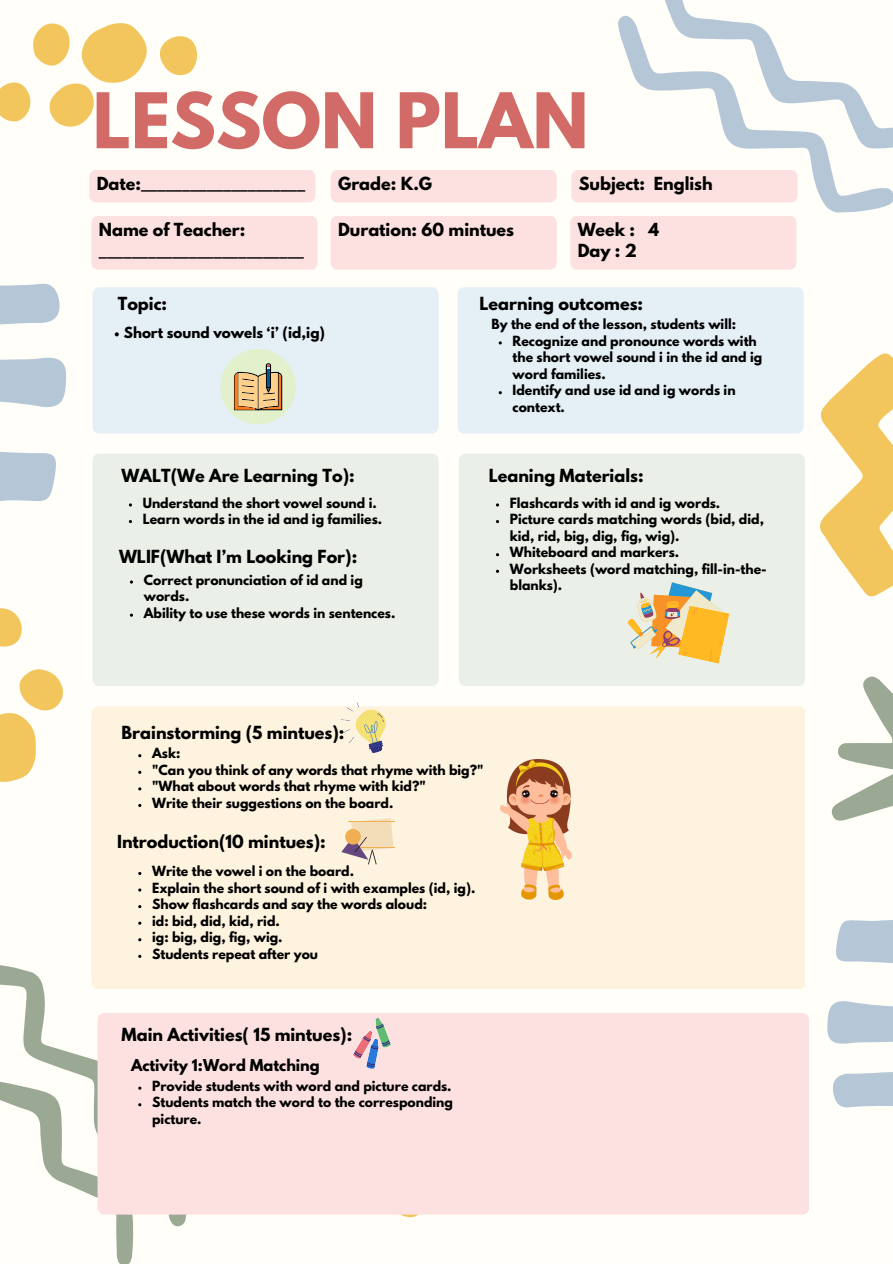
<style>
.page{position:relative;width:893px;height:1264px;background:#fff}
.page>*{position:absolute;margin:0;border:0;box-sizing:border-box;transform-origin:0 0}
.t1{font:700 67.8px "League Spartan";color:#d26a68}
.t2{font:700 16.05px/21.3px "League Spartan";color:#000}
.t3{font:700 14.55px "League Spartan";color:#000}
.t4{font:700 13.65px "League Spartan";color:#000}
.t5{font:700 12.45px/16.5px "League Spartan";color:#000}
</style>
<div class="page">
<div style="left:0;top:0;width:892px;height:1263px;background:#fffef8"></div>
<div style="left:91px;top:706px;width:714px;height:283px;background:#fdf3de"></div>
<svg style="left:0;top:940px;width:238px;height:286px;fill:#fdf3de"></svg>
<svg style="left:0;top:998px;width:180px;height:265px"></svg>
<svg style="left:385px;top:1214px;width:359px;height:4px"></svg>
<div style="left:98px;top:1012px;width:710px;height:202px;background:#fde1e1"></div>
<div style="left:93px;top:454px;width:345px;height:232px;background:#eaefe7"></div>
<div style="left:459px;top:454px;width:345px;height:232px;background:#eaefe7"></div>
<div style="left:93px;top:287px;width:345px;height:146px;background:#e5eff6"></div>
<div style="left:457px;top:287px;width:346px;height:146px;background:#e5eff6"></div>
<div style="left:89px;top:170px;width:226px;height:32px;background:#fde1e1"></div>
<div style="left:330px;top:170px;width:226px;height:32px;background:#fde1e1"></div>
<svg style="left:571px;top:170px;width:13px;height:32px"></svg>
<svg style="left:831px;top:676px;width:61px;height:145px"></svg>
<svg style="left:760px;top:337px;width:132px;height:270px"></svg>
<svg style="left:836px;top:920px;width:56px;height:43px;background:#bacbd8"></svg>
<svg style="left:827px;top:1001px;width:65px;height:42px;background:#bcccd9"></svg>
<svg style="left:833px;top:1072px;width:59px;height:36px;background:#bdcdd9"></svg>
<svg style="left:0;top:669px;width:63px;height:113px"></svg>
<svg style="left:0;top:608px;width:22px;height:38px"></svg>
<svg style="left:0;top:451px;width:56px;height:50px;background:#bbccd9"></svg>
<svg style="left:0;top:357px;width:66px;height:50px;background:#bdcdd9"></svg>
<svg style="left:0;top:283px;width:60px;height:42px;background:#bfceda"></svg>
<svg style="left:584px;top:15px;width:308px;height:218px"></svg>
<svg style="left:625px;top:0;width:267px;height:164px"></svg>
<svg style="left:0;top:23px;width:197px;height:104px"></svg>
<div style="left:91px;top:216px;width:226px;height:54px;background:#fde1e1"></div>
<div style="left:330px;top:216px;width:226px;height:54px;background:#fde1e1"></div>
<div style="left:570px;top:216px;width:226px;height:54px;background:#fde1e1"></div>
<img style="left:341px;top:702px;width:44px;height:51px">
<img style="left:353px;top:1018px;width:37px;height:50px">
<hr style="left:348px;top:821px;width:47px;height:1px;background:#f1af54">
<hr style="left:348px;top:847px;width:47px;height:1px;background:#f1af54">
<svg style="left:341px;top:818px;width:52px;height:46px;background:#e6cfb3"></svg>
<svg style="left:220px;top:349px;width:76px;height:75px;background:#d9d3b3"></svg>
<svg style="left:627px;top:582px;width:102px;height:81px;background:#e4c990"></svg>
<img style="left:500px;top:759px;width:71px;height:140px">
<svg style="left:115px;top:332px;width:4px;height:4px"></svg>
<svg style="left:498px;top:341px;width:4px;height:3px"></svg>
<svg style="left:498px;top:391px;width:4px;height:3px"></svg>
<svg style="left:496px;top:569px;width:3px;height:4px"></svg>
<svg style="left:138px;top:871px;width:3px;height:4px"></svg>
<h2 class="t1" style="left:93px;top:87px;width:497px">LESSON PLAN</h2>
<p class="t2" style="left:97px;top:175px;width:210px">Date:____________________</p>
<p class="t2" style="left:338px;top:175px;width:96px">Grade: K.G</p>
<h1 class="t2" style="left:578px;top:175px;width:135px">Subject: English</h1>
<h2 class="t2" style="left:99px;top:221px;width:207px">Name of Teacher: _________________________</h2>
<h2 class="t2" style="left:338px;top:221px;width:177px">Duration: 60 mintues</h2>
<h2 class="t2" style="left:577px;top:221px;width:83px">Week : 4<br>Day : 2</h2>
<p class="t2" style="left:118px;top:295px;width:51px">Topic:</p>
<p class="t2" style="left:479px;top:295px;width:165px">Learning outcomes:</p>
<h2 class="t4" style="left:124px;top:326px;width:203px">Short sound vowels ‘i’ (id,ig)</h2>
<p class="t5" style="left:512px;top:317px;width:251px;text-indent:-21px">By the end of the lesson, students will:<br>Recognize and pronounce words with the short vowel sound i in the id and ig word families.<br>Identify and use id and ig words in context.</p>
<h3 class="t2" style="left:122px;top:466px;width:234px">WALT(We Are Learning To):</h3>
<p class="t2" style="left:488px;top:466px;width:156px">Leaning Materials:</p>
<p class="t5" style="left:143px;top:496px;width:241px">Understand the short vowel sound i.<br>Learn words in the id and ig families.</p>
<h2 class="t2" style="left:119px;top:548px;width:240px">WLIF(What I’m Looking For):</h2>
<p class="t5" style="left:144px;top:573px;width:253px">Correct pronunciation of id and ig words.<br>Ability to use these words in sentences.</p>
<p class="t5" style="left:510px;top:496px;width:256px">Flashcards with id and ig words.<br>Picture cards matching words (bid, did, kid, rid, big, dig, fig, wig).<br>Whiteboard and markers.</p>
<h2 class="t5" style="left:510px;top:562px;width:258px">Worksheets (word matching, fill-in-the&shy;blanks).</h2>
<p class="t2" style="left:122px;top:723px;width:224px">Brainstorming (5 mintues):</p>
<h2 class="t5" style="left:152px;top:746px;width:30px">Ask:</h2>
<h2 class="t5" style="left:152px;top:763px;width:333px">"Can you think of any words that rhyme with big?"</h2>
<p class="t5" style="left:152px;top:779px;width:275px">"What about words that rhyme with kid?"</p>
<p class="t5" style="left:152px;top:796px;width:243px">Write their suggestions on the board.</p>
<h2 class="t2" style="left:117px;top:833px;width:210px">Introduction(10 mintues):</h2>
<p class="t5" style="left:152px;top:864px;width:325px">Write the vowel i on the board.<br>Explain the short sound of i with examples (id, ig).<br>Show flashcards and say the words aloud:<br>id: bid, did, kid, rid.<br>ig: big, dig, fig, wig.<br>Students repeat after you</p>
<p class="t2" style="left:122px;top:1025px;width:232px">Main Activities( 15 mintues):</p>
<h2 class="t3" style="left:131px;top:1058px;width:190px">Activity 1:Word Matching</h2>
<p class="t5" style="left:152px;top:1079px;width:302px;text-align:justify">Provide students with word and picture cards.<br>Students match the word to the corresponding picture.</p>
</div>
